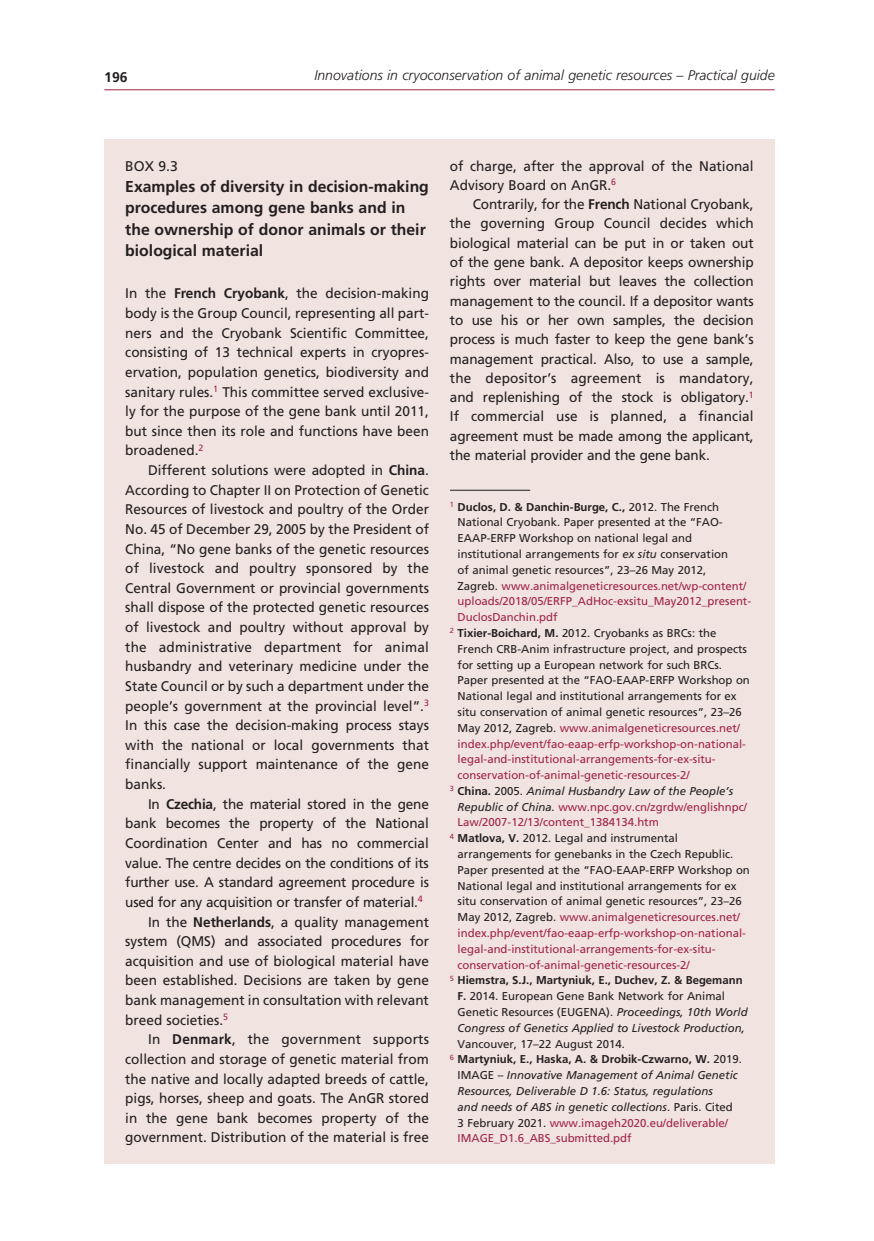
<style>
.page{position:relative;width:874px;height:1241px;background:#fff}
.page>*{position:absolute;margin:0;border:0;box-sizing:border-box;transform-origin:0 0}
.t1{font:700 15.75px/21.3px "Frutiger LT Std";color:#231f20}
.t2{font:14px/19.6px "Frutiger LT Std";color:#231f20;text-align:justify}
.t3{font:italic 300 14px "Frutiger LT Std";color:#231f20}
.t4{font:700 14px "Frutiger LT Std";color:#231f20}
.t5{font:11.38px "Frutiger LT Std";color:#231f20}
.t6{font:11.38px "Frutiger LT Std";color:#a02542}
.t7{font:italic 11.38px "Frutiger LT Std";color:#231f20}
.t8{font:700 11.38px "Frutiger LT Std";color:#231f20}
.s1{font-weight:700}
.s2{font-weight:400}
.s3{font-style:italic}
.s4{color:#231f20}
.s5{font-weight:700;font-style:normal}
.s6{font-style:normal}
.s7{font-style:italic;color:#231f20}
</style>
<div class="page">
<hr style="left:104px;top:89px;width:670px;height:1px;background:#a02542">
<div style="left:104px;top:139px;width:670px;height:1024px;background:#f1e3e0"></div>
<hr style="left:450px;top:489px;width:80px;height:1px;background:#231f20">
<p class="t4" style="left:104px;top:69px;width:25px">196</p>
<p class="t3" style="left:314px;top:67px;width:461px">Innovations in cryoconservation of animal genetic resources – Practical guide</p>
<p class="t2" style="left:125px;top:156px;width:54px">BOX 9.3</p>
<p class="t1" style="left:125px;top:176px;width:305px">Examples of diversity in decision-making procedures among gene banks and in the ownership of donor animals or their biological material</p>
<p class="t2" style="left:125px;top:284px;width:305px">In the <span class="s1">French Cryobank</span>, the decision-making body is the Group Council, representing all part&shy;ners and the Cryobank Scientific Committee, consisting of 13 technical experts in cryopres&shy;ervation, population genetics, biodiversity and sanitary rules.<sup>1</sup> This committee served exclusive&shy;ly for the purpose of the gene bank until 2011, but since then its role and functions have been broadened.<sup>2</sup></p>
<p class="t2" style="left:125px;top:460px;width:305px;text-indent:23px">Different solutions were adopted in <span class="s1">China</span>.<br>According to Chapter II on Protection of Genetic Resources of livestock and poultry of the Order No. 45 of December 29, 2005 by the President of China, “No gene banks of the genetic resources of livestock and poultry sponsored by the Central Government or provincial governments shall dispose of the protected genetic resources of livestock and poultry without approval by the administrative department for animal husbandry and veterinary medicine under the State Council or by such a department under the people’s government at the provincial level”.<sup>3<br></sup>In this case the decision-making process stays with the national or local governments that financially support maintenance of the gene banks.</p>
<p class="t2" style="left:148px;top:794px;width:282px">In <span class="s1">Czechia</span>, the material stored in the gene</p>
<p class="t2" style="left:125px;top:813px;width:305px">bank becomes the property of the National</p>
<p class="t2" style="left:125px;top:833px;width:305px">Coordination Center and has no commercial</p>
<p class="t2" style="left:125px;top:852px;width:305px">value. The centre decides on the conditions of its</p>
<p class="t2" style="left:125px;top:872px;width:305px">further use. A standard agreement procedure is</p>
<p class="t2" style="left:125px;top:892px;width:299px">used for any acquisition or transfer of material.<sup>4</sup></p>
<p class="t2" style="left:148px;top:911px;width:282px">In the <span class="s1">Netherlands</span>, a quality management</p>
<p class="t2" style="left:125px;top:931px;width:305px">system (QMS) and associated procedures for</p>
<p class="t2" style="left:125px;top:951px;width:305px">acquisition and use of biological material have</p>
<p class="t2" style="left:125px;top:970px;width:305px">been established. Decisions are taken by gene</p>
<p class="t2" style="left:125px;top:990px;width:305px">bank management in consultation with relevant</p>
<p class="t2" style="left:125px;top:1009px;width:104px">breed societies.<sup>5</sup></p>
<p class="t2" style="left:148px;top:1029px;width:282px">In <span class="s1">Denmark</span>, the government supports</p>
<p class="t2" style="left:125px;top:1049px;width:305px">collection and storage of genetic material from</p>
<p class="t2" style="left:125px;top:1068px;width:305px">the native and locally adapted breeds of cattle,</p>
<p class="t2" style="left:125px;top:1088px;width:305px">pigs, horses, sheep and goats. The AnGR stored</p>
<p class="t2" style="left:125px;top:1107px;width:305px">in the gene bank becomes property of the</p>
<p class="t2" style="left:125px;top:1127px;width:305px">government. Distribution of the material is free</p>
<p class="t2" style="left:450px;top:156px;width:305px">of charge, after the approval of the National<br>Advisory Board on AnGR.<sup>6</sup></p>
<p class="t2" style="left:450px;top:195px;width:305px;text-indent:23px">Contrarily, for the <span class="s1">French</span> National Cryobank, the governing Group Council decides which biological material can be put in or taken out of the gene bank. A depositor keeps ownership rights over material but leaves the collection management to the council. If a depositor wants to use his or her own samples, the decision process is much faster to keep the gene bank’s management practical. Also, to use a sample, the depositor’s agreement is mandatory, and replenishing of the stock is obligatory.<sup>1<br></sup>If commercial use is planned, a financial agreement must be made among the applicant, the material provider and the gene bank.</p>
<p class="t8" style="left:450px;top:500px;width:270px"><sup>1</sup> Duclos, D. &amp; Danchin-Burge, C., <span class="s2">2012. The French</span></p>
<p class="t5" style="left:457px;top:515px;width:266px">National Cryobank. Paper presented at the “FAO-</p>
<p class="t5" style="left:457px;top:531px;width:236px">EAAP-ERFP Workshop on national legal and</p>
<p class="t5" style="left:457px;top:547px;width:272px">institutional arrangements for <span class="s3">ex situ</span> conservation</p>
<p class="t5" style="left:457px;top:563px;width:250px">of animal genetic resources”, 23–26 May 2012,</p>
<p class="t6" style="left:457px;top:579px;width:290px"><span class="s4">Zagreb.</span> www.animalgeneticresources.net/wp-content/</p>
<p class="t6" style="left:457px;top:594px;width:295px">uploads/2018/05/ERFP_AdHoc-exsitu_May2012_present-</p>
<p class="t6" style="left:457px;top:610px;width:101px">DuclosDanchin.pdf</p>
<p class="t5" style="left:450px;top:626px;width:268px"><sup>2</sup> <span class="s1">Tixier-Boichard, M.</span> 2012. Cryobanks as BRCs: the</p>
<p class="t5" style="left:457px;top:642px;width:291px">French CRB-Anim infrastructure project, and prospects</p>
<p class="t5" style="left:457px;top:657px;width:266px">for setting up a European network for such BRCs.</p>
<p class="t5" style="left:457px;top:673px;width:294px">Paper presented at the “FAO-EAAP-ERFP Workshop on</p>
<p class="t5" style="left:457px;top:689px;width:280px">National legal and institutional arrangements for ex</p>
<p class="t5" style="left:457px;top:705px;width:285px">situ conservation of animal genetic resources”, 23–26</p>
<p class="t6" style="left:457px;top:721px;width:284px"><span class="s4">May 2012, Zagreb.</span> www.animalgeneticresources.net/</p>
<p class="t6" style="left:457px;top:736px;width:290px">index.php/event/fao-eaap-erfp-workshop-on-national-</p>
<p class="t6" style="left:457px;top:752px;width:259px">legal-and-institutional-arrangements-for-ex-situ-</p>
<p class="t6" style="left:457px;top:768px;width:233px">conservation-of-animal-genetic-resources-2/</p>
<p class="t7" style="left:450px;top:784px;width:284px"><sup>3</sup> <span class="s5">China.</span> <span class="s6">2005.</span> Animal Husbandry Law of the People’s</p>
<p class="t6" style="left:457px;top:800px;width:291px"><span class="s7">Republic of China.</span> www.npc.gov.cn/zgrdw/englishnpc/</p>
<p class="t6" style="left:457px;top:815px;width:203px">Law/2007-12/13/content_1384134.htm</p>
<p class="t5" style="left:450px;top:831px;width:229px"><sup>4</sup> <span class="s1">Matlova, V.</span> 2012. Legal and instrumental</p>
<p class="t5" style="left:457px;top:847px;width:277px">arrangements for genebanks in the Czech Republic.</p>
<p class="t5" style="left:457px;top:863px;width:294px">Paper presented at the “FAO-EAAP-ERFP Workshop on</p>
<p class="t5" style="left:457px;top:878px;width:280px">National legal and institutional arrangements for ex</p>
<p class="t5" style="left:457px;top:894px;width:285px">situ conservation of animal genetic resources”, 23–26</p>
<p class="t6" style="left:457px;top:910px;width:284px"><span class="s4">May 2012, Zagreb.</span> www.animalgeneticresources.net/</p>
<p class="t6" style="left:457px;top:926px;width:290px">index.php/event/fao-eaap-erfp-workshop-on-national-</p>
<p class="t6" style="left:457px;top:942px;width:259px">legal-and-institutional-arrangements-for-ex-situ-</p>
<p class="t6" style="left:457px;top:957px;width:233px">conservation-of-animal-genetic-resources-2/</p>
<p class="t8" style="left:450px;top:973px;width:294px"><sup>5</sup> Hiemstra, S.J., Martyniuk, E., Duchev, Z. &amp; Begemann</p>
<p class="t5" style="left:457px;top:989px;width:269px"><span class="s1">F.</span> 2014. European Gene Bank Network for Animal</p>
<p class="t5" style="left:457px;top:1005px;width:291px">Genetic Resources (EUGENA). <span class="s3">Proceedings, 10th World</span></p>
<p class="t7" style="left:457px;top:1021px;width:288px">Congress of Genetics Applied to Livestock Production,</p>
<p class="t5" style="left:457px;top:1036px;width:169px">Vancouver, 17–22 August 2014.</p>
<p class="t8" style="left:450px;top:1052px;width:293px"><sup>6</sup> Martyniuk, E., Haska, A. &amp; Drobik-Czwarno, W. <span class="s2">2019.</span></p>
<p class="t7" style="left:457px;top:1068px;width:282px"><span class="s6">IMAGE –</span> Innovative Management of Animal Genetic</p>
<p class="t7" style="left:457px;top:1084px;width:257px">Resources, Deliverable D 1.6: Status, regulations</p>
<p class="t7" style="left:457px;top:1100px;width:276px">and needs of ABS in genetic collections<span class="s6">. Paris. Cited</span></p>
<p class="t6" style="left:457px;top:1115px;width:272px"><span class="s4">3 February 2021.</span> www.imageh2020.eu/deliverable/</p>
<p class="t6" style="left:457px;top:1131px;width:175px">IMAGE_D1.6_ABS_submitted.pdf</p>
</div>
